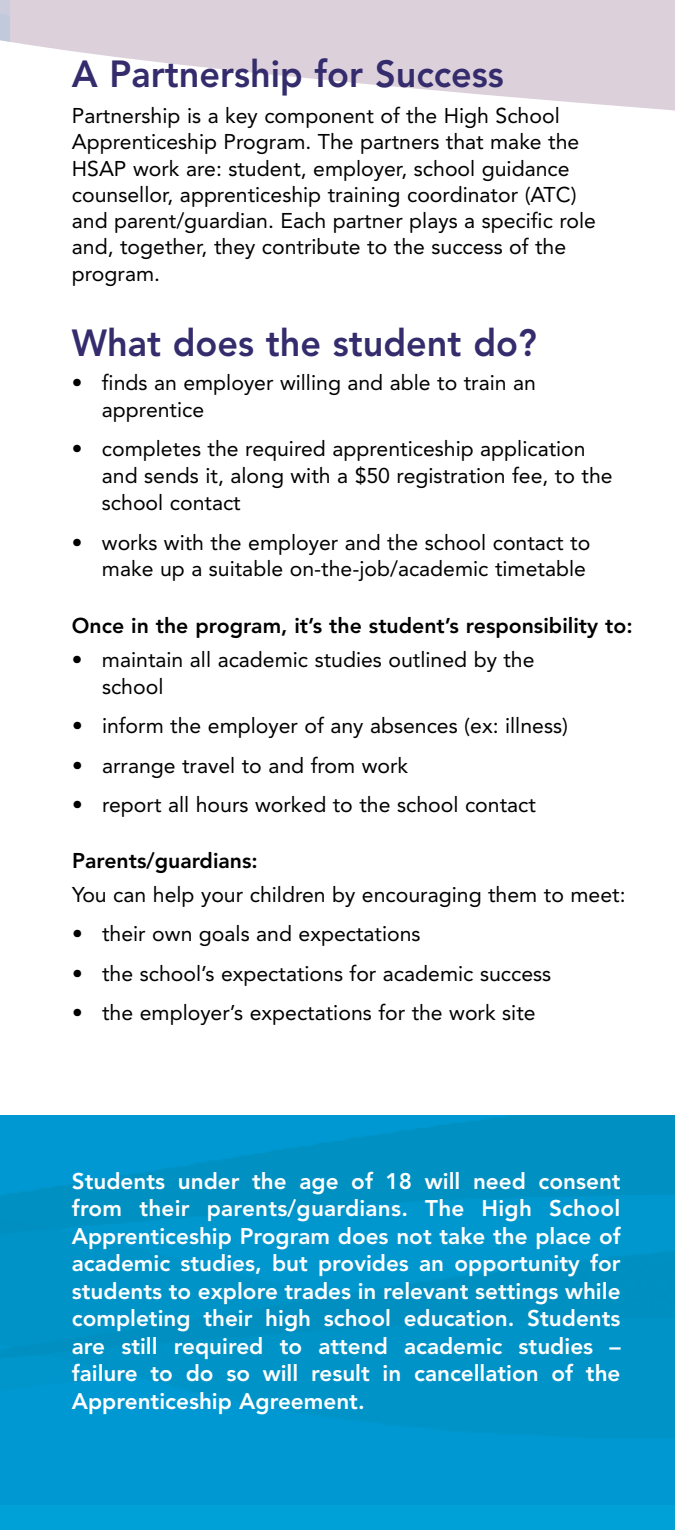
<style>
.page{position:relative;width:675px;height:1530px;background:#fff}
.page>*{position:absolute;margin:0;border:0;box-sizing:border-box;transform-origin:0 0}
.t1{font:800 37.5px "Avenir";color:#342c6c;scale:.96 1}
.t2{font:800 22.5px/27.5px "Avenir";color:#fff;text-align:justify}
.t3{font:21.25px/26.2px "Avenir";color:#000}
.t4{font:800 21.25px "Avenir";color:#000}
</style>
<div class="page">
<svg style="left:10px;top:0;width:665px;height:111px;fill:#dcd0db"></svg>
<img style="left:0;top:0;width:10px;height:42px">
<div style="left:0;top:1116px;width:675px;height:414px;background:#0093c8"></div>
<hr style="left:0;top:445px;width:1px;height:382px;background:#cbebf6">
<hr style="left:0;top:1322px;width:1px;height:208px;background:#cbebf6">
<h1 class="t1" style="left:72px;top:52px;width:451px">A Partnership for Success</h1>
<p class="t3" style="left:72px;top:103px;width:526px">Partnership is a key component of the High School Apprenticeship Program. The partners that make the HSAP work are: student, employer, school guidance counsellor, apprenticeship training coordinator (ATC) and parent/guardian. Each partner plays a specific role and, together, they contribute to the success of the program.</p>
<h1 class="t1" style="left:72px;top:321px;width:486px">What does the student do?</h1>
<p class="t3" style="left:102px;top:369px;width:436px;line-height:27px;text-indent:-30px">• finds an employer willing and able to train an apprentice</p>
<p class="t3" style="left:102px;top:436px;width:512px;line-height:27px;text-indent:-30px">• completes the required apprenticeship application and sends it, along with a $50 registration fee, to the school contact</p>
<p class="t3" style="left:72px;top:529px;width:520px;line-height:27px;text-align:right">• works with the employer and the school contact to make up a suitable on-the-job/academic timetable</p>
<p class="t4" style="left:72px;top:613px;width:562px">Once in the program, it’s the student’s responsibility to:</p>
<p class="t3" style="left:102px;top:646px;width:434px;line-height:27px;text-indent:-30px">• maintain all academic studies outlined by the school</p>
<p class="t3" style="left:72px;top:713px;width:498px">• inform the employer of any absences (ex: illness)</p>
<p class="t3" style="left:72px;top:752px;width:338px">• arrange travel to and from work</p>
<p class="t3" style="left:72px;top:792px;width:465px">• report all hours worked to the school contact</p>
<p class="t4" style="left:72px;top:848px;width:187px">Parents/guardians:</p>
<p class="t3" style="left:72px;top:882px;width:555px">You can help your children by encouraging them to meet:</p>
<p class="t3" style="left:72px;top:921px;width:350px">• their own goals and expectations</p>
<p class="t3" style="left:72px;top:960px;width:481px">• the school’s expectations for academic success</p>
<p class="t3" style="left:72px;top:1000px;width:465px">• the employer’s expectations for the work site</p>
<p class="t2" style="left:72px;top:1167px;width:550px">Students under the age of 18 will need consent from their parents/guardians. The High School Apprenticeship Program does not take the place of academic studies, but provides an opportunity for students to explore trades in relevant settings while completing their high school education. Students are still required to attend academic studies – failure to do so will result in cancellation of the Apprenticeship Agreement.</p>
</div>
